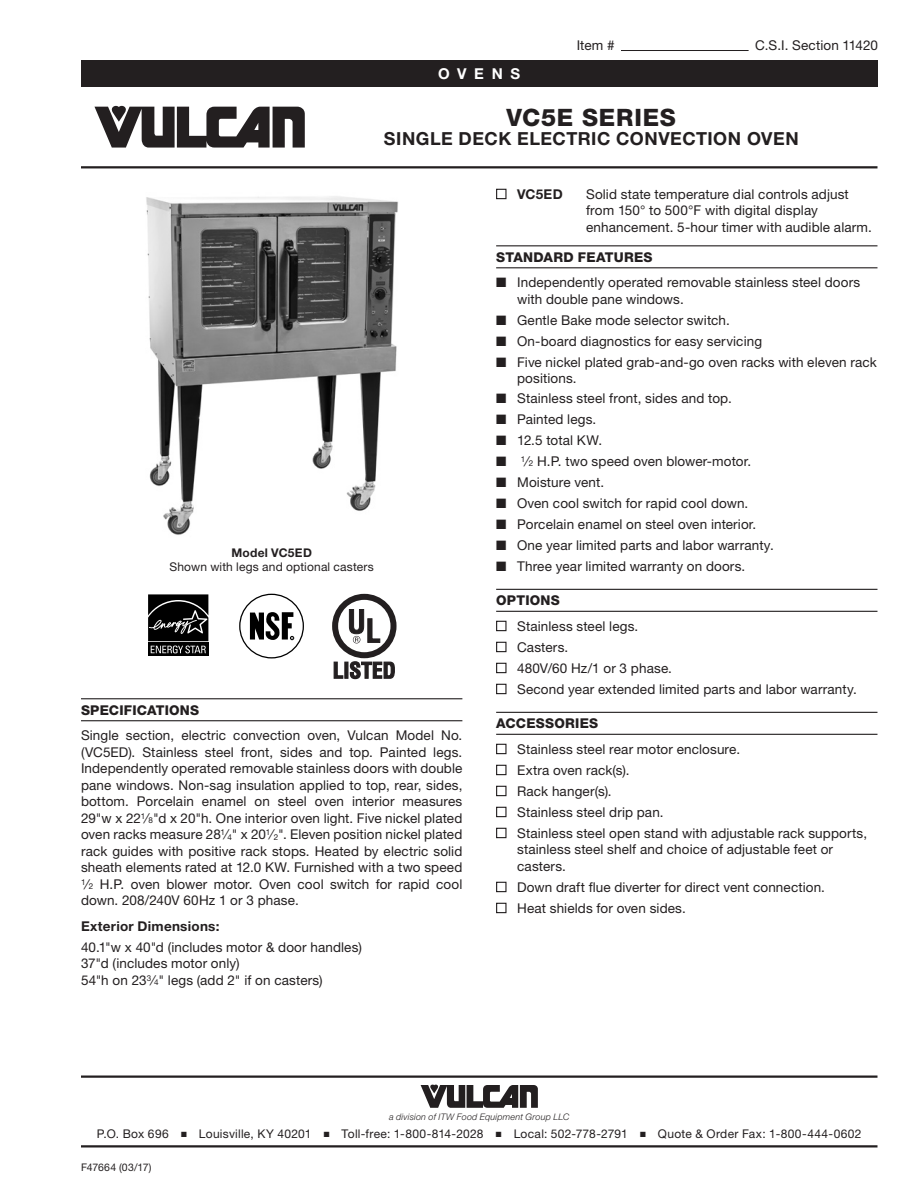
<style>
.page{position:relative;width:918px;height:1188px;background:#fff}
.page>*{position:absolute;margin:0;border:0;box-sizing:border-box;transform-origin:0 0}
.t1{font:800 24px "Helvetica Neue LT Std";letter-spacing:.03em;color:#231f20}
.Title_Sub_1{font:700 18px "Helvetica Neue LT Std";letter-spacing:.025em;color:#231f20}
.t2{font:700 15px "Helvetica Neue LT Std";letter-spacing:.515em;color:#fff}
.Body_2_Align-Left{font:13.5px/16.5px "Helvetica Neue LT Std";letter-spacing:.01em;color:#231f20}
.Sub_Head_1{font:800 13.5px "Helvetica Neue LT Std";letter-spacing:.015em;color:#231f20}
.Body_1_Align-Justify{font:700 13.5px "Helvetica Neue LT Std";letter-spacing:.02em;color:#231f20}
.Note-Image{font:12px "Helvetica Neue LT Std";letter-spacing:.02em;color:#231f20}
.Note-Image-2{font:700 12px "Helvetica Neue LT Std";letter-spacing:.02em;color:#231f20}
.t3{font:10.5px "Helvetica Neue LT Std";letter-spacing:-.01em;color:#231f20}
.t4{font:italic 300 9px "Helvetica Neue LT Std";letter-spacing:.02em;color:#231f20}
.s1{font-size:8.1px}
</style>
<div class="page">
<div style="left:81px;top:60px;width:796px;height:27px;background:#231f20"></div>
<hr style="left:81px;top:1076px;width:797px;height:2px;background:#231f20">
<svg style="left:421px;top:1085px;width:117px;height:23px"></svg>
<hr style="left:81px;top:1145px;width:797px;height:3px;background:#231f20">
<svg style="left:94px;top:106px;width:211px;height:42px"></svg>
<hr style="left:81px;top:166px;width:797px;height:2px;background:#231f20">
<hr style="left:621px;top:50px;width:128px;height:1px;background:#231f20">
<hr style="left:81px;top:698px;width:381px;height:1px;background:#231f20">
<hr style="left:81px;top:720px;width:381px;height:1px;background:#231f20">
<div style="left:239px;top:594px;width:65px;height:64px;border:1px solid #000;border-radius:50%"></div>
<svg style="left:250px;top:612px;width:44px;height:28px"></svg>
<div style="left:332px;top:594px;width:65px;height:64px;border:6px solid #231f20;border-radius:50%"></div>
<svg style="left:348px;top:609px;width:33px;height:34px"></svg>
<svg style="left:333px;top:661px;width:62px;height:19px"></svg>
<svg style="left:148px;top:594px;width:61px;height:62px"></svg>
<hr style="left:496px;top:245px;width:381px;height:1px;background:#231f20">
<hr style="left:496px;top:267px;width:381px;height:1px;background:#231f20">
<hr style="left:496px;top:589px;width:381px;height:1px;background:#231f20">
<hr style="left:496px;top:611px;width:381px;height:1px;background:#231f20">
<hr style="left:496px;top:712px;width:381px;height:1px;background:#231f20">
<hr style="left:496px;top:734px;width:381px;height:1px;background:#231f20">
<div style="left:496px;top:189px;width:11px;height:10px;border:1px solid #231f20"></div>
<div style="left:496px;top:621px;width:11px;height:10px;border:1px solid #231f20"></div>
<div style="left:496px;top:642px;width:11px;height:10px;border:1px solid #231f20"></div>
<div style="left:496px;top:663px;width:11px;height:10px;border:1px solid #231f20"></div>
<div style="left:496px;top:684px;width:11px;height:10px;border:1px solid #231f20"></div>
<div style="left:496px;top:744px;width:11px;height:10px;border:1px solid #231f20"></div>
<div style="left:496px;top:765px;width:11px;height:10px;border:1px solid #231f20"></div>
<div style="left:496px;top:786px;width:11px;height:10px;border:1px solid #231f20"></div>
<div style="left:496px;top:807px;width:11px;height:10px;border:1px solid #231f20"></div>
<div style="left:496px;top:828px;width:11px;height:10px;border:1px solid #231f20"></div>
<div style="left:496px;top:882px;width:11px;height:10px;border:1px solid #231f20"></div>
<div style="left:496px;top:903px;width:11px;height:10px;border:1px solid #231f20"></div>
<img style="left:146px;top:196px;width:252px;height:339px">
<p class="t2" style="left:438px;top:64px;width:84px">OVENS</p>
<p class="Body_2_Align-Left" style="left:577px;top:37px;width:39px">Item #</p>
<p class="Body_2_Align-Left" style="left:755px;top:37px;width:124px">C.S.I. Section 11420</p>
<p class="t1" style="left:507px;top:103px;width:171px">VC5E SERIES</p>
<p class="Title_Sub_1" style="left:384px;top:128px;width:416px">SINGLE DECK ELECTRIC CONVECTION OVEN</p>
<p class="Note-Image-2" style="left:231px;top:546px;width:82px">Model VC5ED</p>
<p class="Note-Image" style="left:169px;top:559px;width:206px">Shown with legs and optional casters</p>
<p class="Sub_Head_1" style="left:81px;top:702px;width:120px">SPECIFICATIONS</p>
<p class="Body_2_Align-Left" style="left:81px;top:727px;width:383px;text-align:justify">Single section, electric convection oven, Vulcan Model No. (VC5ED). Stainless steel front, sides and top. Painted legs.<br>Independently operated removable stainless doors with double pane windows. Non-sag insulation applied to top, rear, sides, bottom. Porcelain enamel on steel oven interior measures 29"w x 22<sup>1</sup>⁄<span class="s1">8</span>"d x 20"h. One interior oven light. Five nickel plated oven racks measure 28<sup>1</sup>⁄<span class="s1">4</span>" x 20<sup>1</sup>⁄<span class="s1">2</span>". Eleven position nickel plated rack guides with positive rack stops. Heated by electric solid sheath elements rated at 12.0 KW. Furnished with a two speed <sup>1</sup>⁄<span class="s1">2</span> H.P. oven blower motor. Oven cool switch for rapid cool down. 208/240V 60Hz 1 or 3 phase.</p>
<p class="Body_1_Align-Justify" style="left:81px;top:917px;width:140px">Exterior Dimensions:</p>
<p class="Body_2_Align-Left" style="left:81px;top:938px;width:282px">40.1"w x 40"d (includes motor &amp; door handles)</p>
<p class="Body_2_Align-Left" style="left:81px;top:955px;width:160px">37"d (includes motor only)</p>
<p class="Body_2_Align-Left" style="left:81px;top:971px;width:243px">54"h on 23<sup>3</sup>⁄<span class="s1">4</span>" legs (add 2" if on casters)</p>
<p class="Body_1_Align-Justify" style="left:517px;top:185px;width:47px">VC5ED</p>
<p class="Body_2_Align-Left" style="left:586px;top:185px;width:287px">Solid state temperature dial controls adjust from 150° to 500°F with digital display enhancement. 5-hour timer with audible alarm.</p>
<p class="Sub_Head_1" style="left:496px;top:249px;width:158px">STANDARD FEATURES</p>
<p class="Body_2_Align-Left" style="left:517px;top:274px;width:345px;text-indent:-21px">■ Independently operated removable stainless steel doors with double pane windows.</p>
<p class="Body_2_Align-Left" style="left:496px;top:311px;width:235px">■ Gentle Bake mode selector switch.</p>
<p class="Body_2_Align-Left" style="left:496px;top:332px;width:267px">■ On-board diagnostics for easy servicing</p>
<p class="Body_2_Align-Left" style="left:517px;top:353px;width:361px;text-indent:-21px">■ Five nickel plated grab-and-go oven racks with eleven rack positions.</p>
<p class="Body_2_Align-Left" style="left:496px;top:389px;width:237px">■ Stainless steel front, sides and top.</p>
<p class="Body_2_Align-Left" style="left:496px;top:410px;width:102px">■ Painted legs.</p>
<p class="Body_2_Align-Left" style="left:496px;top:431px;width:107px">■ 12.5 total KW.</p>
<p class="Body_2_Align-Left" style="left:496px;top:452px;width:257px">■ <sup>1</sup>⁄<span class="s1">2</span> H.P. two speed oven blower-motor.</p>
<p class="Body_2_Align-Left" style="left:496px;top:473px;width:109px">■ Moisture vent.</p>
<p class="Body_2_Align-Left" style="left:496px;top:494px;width:254px">■ Oven cool switch for rapid cool down.</p>
<p class="Body_2_Align-Left" style="left:496px;top:515px;width:262px">■ Porcelain enamel on steel oven interior.</p>
<p class="Body_2_Align-Left" style="left:496px;top:536px;width:279px">■ One year limited parts and labor warranty.</p>
<p class="Body_2_Align-Left" style="left:496px;top:557px;width:251px">■ Three year limited warranty on doors.</p>
<p class="Sub_Head_1" style="left:496px;top:592px;width:65px">OPTIONS</p>
<p class="Body_2_Align-Left" style="left:517px;top:617px;width:123px">Stainless steel legs.</p>
<p class="Body_2_Align-Left" style="left:517px;top:638px;width:53px">Casters.</p>
<p class="Body_2_Align-Left" style="left:517px;top:659px;width:156px">480V/60 Hz/1 or 3 phase.</p>
<p class="Body_2_Align-Left" style="left:517px;top:680px;width:341px">Second year extended limited parts and labor warranty.</p>
<p class="Sub_Head_1" style="left:496px;top:715px;width:104px">ACCESSORIES</p>
<p class="Body_2_Align-Left" style="left:517px;top:740px;width:225px">Stainless steel rear motor enclosure.</p>
<p class="Body_2_Align-Left" style="left:517px;top:761px;width:114px">Extra oven rack(s).</p>
<p class="Body_2_Align-Left" style="left:517px;top:782px;width:96px">Rack hanger(s).</p>
<p class="Body_2_Align-Left" style="left:517px;top:803px;width:148px">Stainless steel drip pan.</p>
<p class="Body_2_Align-Left" style="left:517px;top:824px;width:351px">Stainless steel open stand with adjustable rack supports, stainless steel shelf and choice of adjustable feet or casters.</p>
<p class="Body_2_Align-Left" style="left:517px;top:878px;width:309px">Down draft flue diverter for direct vent connection.</p>
<p class="Body_2_Align-Left" style="left:517px;top:899px;width:170px">Heat shields for oven sides.</p>
<p class="t4" style="left:389px;top:1111px;width:182px">a division of ITW Food Equipment Group LLC</p>
<p class="Note-Image" style="left:97px;top:1127px;width:766px">P.O. Box 696 ■ Louisville, KY 40201 ■ Toll-free: 1-800-814-2028 ■ Local: 502-778-2791 ■ Quote &amp; Order Fax: 1-800-444-0602</p>
<p class="t3" style="left:81px;top:1161px;width:72px">F47664 (03/17)</p>
</div>
